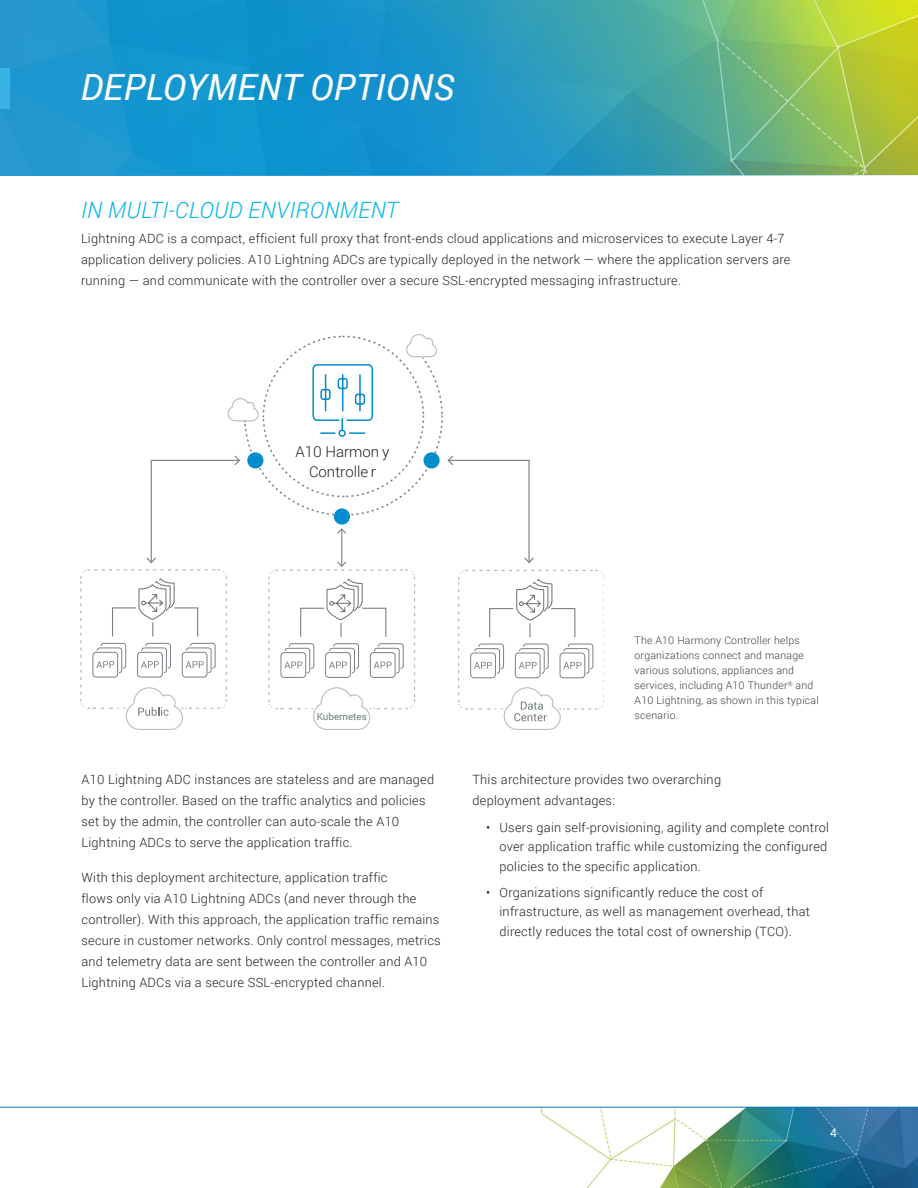
<style>
.page{position:relative;width:918px;height:1188px;background:#fff}
.page>*{position:absolute;margin:0;border:0;box-sizing:border-box;transform-origin:0 0}
.L1_Head{font:italic 36px "Roboto";letter-spacing:.01em;color:#fff}
.L3_Head{font:italic 300 22.5px "Roboto";letter-spacing:.015em;color:#00b5e6}
.t1{font:300 15px/19.5px "Roboto";color:#231f20;text-align:center}
.body_text{font:300 12.75px/21px "Roboto";letter-spacing:.02em;color:#231f20}
.t2{font:12px "Roboto";color:#fff}
.Figure_Caption{font:300 10.5px/15px "Roboto";letter-spacing:.02em;color:#3e3e3f}
.t3{font:9.75px "Roboto";color:#737b7e}
</style>
<div class="page">
<img style="left:540px;top:1108px;width:378px;height:80px">
<hr style="left:0;top:1107px;width:918px;height:1px;background:#1077be">
<svg style="left:0;top:0;width:918px;height:176px;background:#3ba1ac"></svg>
<div style="left:0;top:68px;width:9px;height:41px;background:#38b3e4"></div>
<svg style="left:80px;top:334px;width:524px;height:396px"></svg>
<p class="L1_Head" style="left:81px;top:62px;width:375px">DEPLOYMENT OPTIONS</p>
<p class="L3_Head" style="left:81px;top:195px;width:319px">IN MULTI-CLOUD ENVIRONMENT</p>
<p class="body_text" style="left:81px;top:228px;width:711px">Lightning ADC is a compact, efficient full proxy that front-ends cloud applications and microservices to execute Layer 4-7 application delivery policies. A10 Lightning ADCs are typically deployed in the network — where the application servers are running — and communicate with the controller over a secure SSL-encrypted messaging infrastructure.</p>
<p class="t1" style="left:295px;top:441px;width:96px">A10 Harmon y<br>Controlle r</p>
<p class="t3" style="left:317px;top:710px;width:52px">Kubernetes</p>
<p class="body_text" style="left:82px;top:769px;width:354px">A10 Lightning ADC instances are stateless and are managed by the controller. Based on the traffic analytics and policies set by the admin, the controller can auto-scale the A10<br>Lightning ADCs to serve the application traffic.</p>
<p class="body_text" style="left:82px;top:867px;width:361px">With this deployment architecture, application traffic<br>flows only via A10 Lightning ADCs (and never through the controller). With this approach, the application traffic remains secure in customer networks. Only control messages, metrics and telemetry data are sent between the controller and A10<br>Lightning ADCs via a secure SSL-encrypted channel.</p>
<p class="Figure_Caption" style="left:635px;top:632px;width:186px">The A10 Harmony Controller helps organizations connect and manage various solutions, appliances and services, including A10 Thunder<sup>®</sup> and<br>A10 Lightning, as shown in this typical scenario.</p>
<p class="body_text" style="left:472px;top:769px;width:250px">This architecture provides two overarching deployment advantages:</p>
<p class="body_text" style="left:500px;top:817px;width:331px;line-height:19.5px;text-indent:-14px">• Users gain self-provisioning, agility and complete control over application traffic while customizing the configured policies to the specific application.</p>
<p class="body_text" style="left:500px;top:882px;width:312px;line-height:19.5px;text-indent:-14px">• Organizations significantly reduce the cost of infrastructure, as well as management overhead, that directly reduces the total cost of ownership (TCO).</p>
<p class="t2" style="left:830px;top:1124px;width:8px">4</p>
</div>
